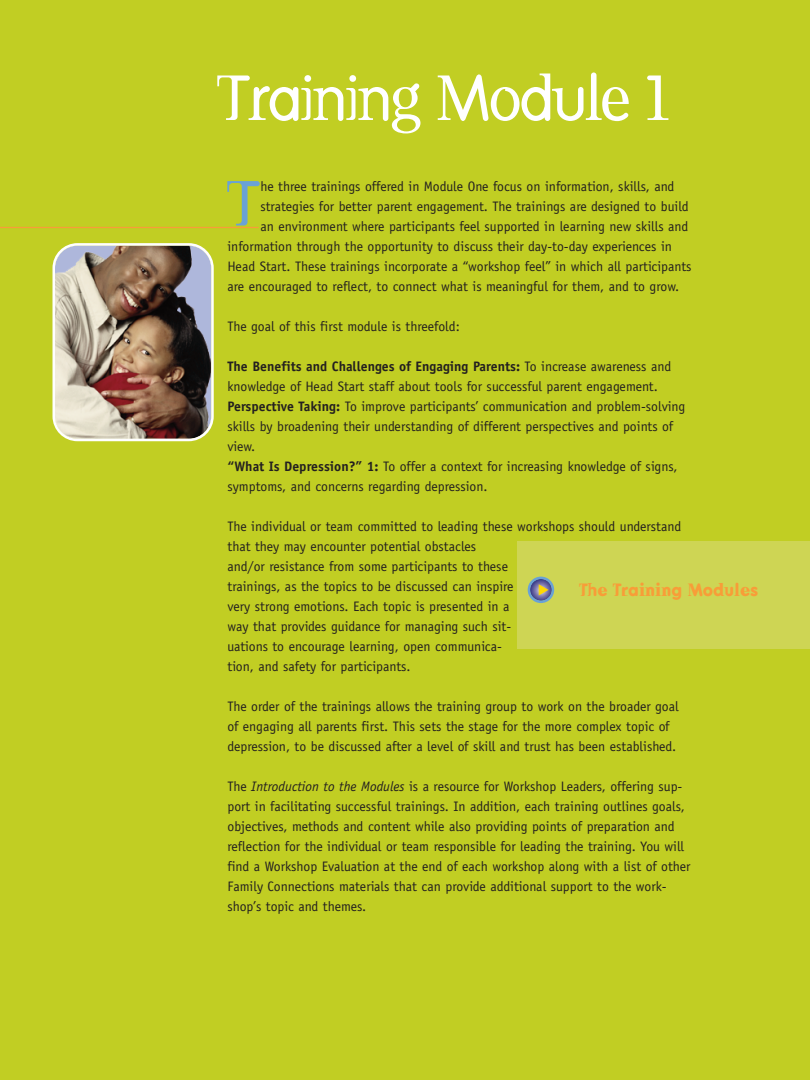
<style>
.page{position:relative;width:810px;height:1080px;background:#fff}
.page>*{position:absolute;margin:0;border:0;box-sizing:border-box;transform-origin:0 0}
.t1{font:62.5px "Dead History Roman";letter-spacing:-.035em;color:#fff}
.t2{font:62.38px "Dead History Roman";color:#6aa2d6}
.t3{font:700 17.5px "Dead History";color:#f89d38}
.t4{font:13.75px/20px "Officina Sans";color:#231f20}
.s1{font-weight:700}
.s2{font-style:italic}
</style>
<div class="page">
<div style="left:766px;top:0;width:44px;height:1080px;background:#c1ce23"></div>
<div style="left:0;top:0;width:768px;height:1080px;background:#c1ce23"></div>
<hr style="left:0;top:227px;width:259px;height:1px;background:#f89d38">
<img style="left:52px;top:243px;width:162px;height:198px">
<div style="left:518px;top:541px;width:292px;height:108px;background:#ced554"></div>
<svg style="left:528px;top:577px;width:26px;height:26px"></svg>
<h1 class="t1" style="left:218px;top:62px;width:454px">Training Module 1</h1>
<h2 class="t2" style="left:228px;top:168px;width:35px">T</h2>
<p class="t4" style="left:260px;top:178px;width:416px">he three trainings offered in Module One focus on information, skills, and</p>
<p class="t4" style="left:260px;top:198px;width:430px">strategies for better parent engagement. The trainings are designed to build</p>
<p class="t4" style="left:260px;top:218px;width:429px">an environment where participants feel supported in learning new skills and</p>
<p class="t4" style="left:228px;top:238px;width:446px">information through the opportunity to discuss their day-to-day experiences in</p>
<p class="t4" style="left:228px;top:258px;width:466px">Head Start. These trainings incorporate a “workshop feel” in which all participants</p>
<p class="t4" style="left:228px;top:278px;width:453px">are encouraged to reflect, to connect what is meaningful for them, and to grow.</p>
<p class="t4" style="left:227px;top:318px;width:234px">The goal of this first module is threefold:</p>
<p class="t4" style="left:227px;top:358px;width:459px"><span class="s1">The Benefits and Challenges of Engaging Parents:</span> To increase awareness and knowledge of Head Start staff about tools for successful parent engagement.<br><span class="s1">Perspective Taking:</span> To improve participants’ communication and problem-solving skills by broadening their understanding of different perspectives and points of view.<br><span class="s1">“What Is Depression?” 1:</span> To offer a context for increasing knowledge of signs, symptoms, and concerns regarding depression.</p>
<p class="t4" style="left:227px;top:518px;width:455px">The individual or team committed to leading these workshops should understand that they may encounter potential obstacles<br>and/or resistance from some participants to these<br>trainings, as the topics to be discussed can inspire<br>very strong emotions. Each topic is presented in a<br>way that provides guidance for managing such sit-<br>uations to encourage learning, open communica-<br>tion, and safety for participants.</p>
<p class="t4" style="left:227px;top:698px;width:453px">The order of the trainings allows the training group to work on the broader goal of engaging all parents first. This sets the stage for the more complex topic of depression, to be discussed after a level of skill and trust has been established.</p>
<p class="t4" style="left:227px;top:778px;width:464px">The <span class="s2">Introduction to the Modules</span> is a resource for Workshop Leaders, offering sup&shy;port in facilitating successful trainings. In addition, each training outlines goals, objectives, methods and content while also providing points of preparation and reflection for the individual or team responsible for leading the training. You will find a Workshop Evaluation at the end of each workshop along with a list of other Family Connections materials that can provide additional support to the work&shy;shop’s topic and themes.</p>
<p class="t3" style="left:580px;top:580px;width:180px">The Training Modules</p>
</div>
